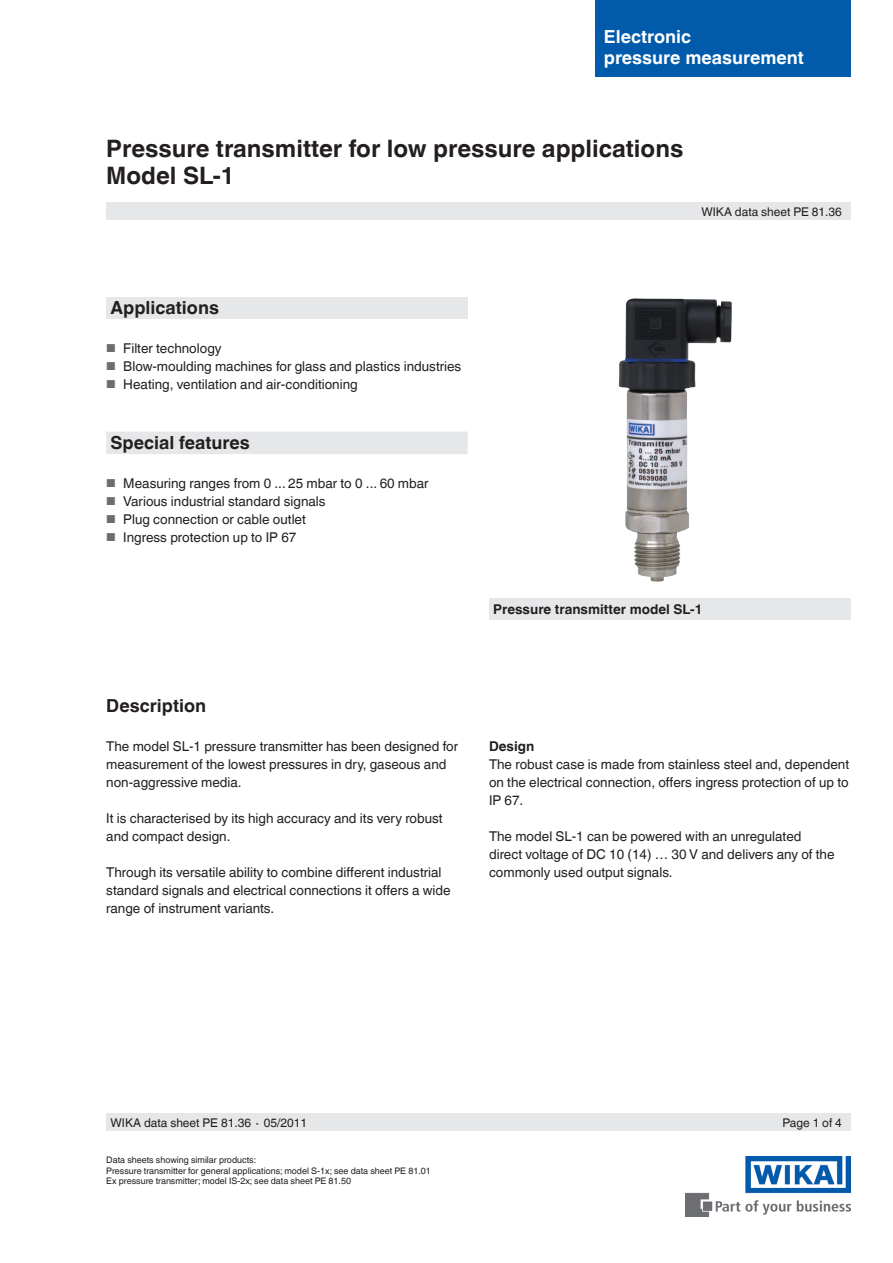
<style>
.page{position:relative;width:893px;height:1263px;background:#fff}
.page>*{position:absolute;margin:0;border:0;box-sizing:border-box;transform-origin:0 0}
.t1{font:700 24px/27px "Helvetica World";color:#231f20}
.t2{font:700 18px "Helvetica World";color:#231f20}
.t3{font:700 18px/21px "Helvetica World";color:#fff}
.t4{font:13.5px/18px "Helvetica World";color:#231f20}
.t5{font:700 13.5px "Helvetica World";color:#231f20}
.t6{font:12px "Helvetica World";color:#231f20}
.t7{font:9px/10.5px "Helvetica World";color:#231f20}
.s1{font-size:11.55px;color:#6c6d70}
</style>
<div class="page">
<div style="left:106px;top:298px;width:362px;height:21px;background:#e6e7e9"></div>
<img style="left:685px;top:1157px;width:165px;height:59px">
<div style="left:106px;top:203px;width:744px;height:17px;background:#e6e7e9"></div>
<div style="left:106px;top:1114px;width:744px;height:17px;background:#e6e7e9"></div>
<div style="left:595px;top:0;width:255px;height:77px;background:#015aaa"></div>
<img style="left:619px;top:298px;width:113px;height:284px">
<div style="left:489px;top:598px;width:361px;height:22px;background:#e6e7e9"></div>
<div style="left:106px;top:432px;width:362px;height:22px;background:#e6e7e9"></div>
<h2 class="t3" style="left:604px;top:26px;width:201px">Electronic<br>pressure measurement</h2>
<h1 class="t1" style="left:106px;top:135px;width:578px">Pressure transmitter for low pressure applications<br>Model SL-1</h1>
<p class="t6" style="left:701px;top:204px;width:142px">WIKA data sheet PE 81.36</p>
<h2 class="t2" style="left:111px;top:297px;width:110px">Applications</h2>
<p class="t4" style="left:106px;top:339px;width:117px"><span class="s1">■</span> Filter technology</p>
<p class="t4" style="left:106px;top:357px;width:357px"><span class="s1">■</span> Blow-moulding machines for glass and plastics industries</p>
<p class="t4" style="left:106px;top:375px;width:253px"><span class="s1">■</span> Heating, ventilation and air-conditioning</p>
<h2 class="t2" style="left:111px;top:432px;width:141px">Special features</h2>
<p class="t4" style="left:106px;top:474px;width:324px"><span class="s1">■</span> Measuring ranges from 0 ... 25 mbar to 0 ... 60 mbar</p>
<p class="t4" style="left:106px;top:492px;width:221px"><span class="s1">■</span> Various industrial standard signals</p>
<p class="t4" style="left:106px;top:510px;width:201px"><span class="s1">■</span> Plug connection or cable outlet</p>
<p class="t4" style="left:106px;top:528px;width:192px"><span class="s1">■</span> Ingress protection up to IP 67</p>
<p class="t5" style="left:493px;top:601px;width:211px">Pressure transmitter model SL-1</p>
<h2 class="t2" style="left:106px;top:695px;width:101px">Description</h2>
<p class="t4" style="left:106px;top:737px;width:353px">The model SL-1 pressure transmitter has been designed for measurement of the lowest pressures in dry, gaseous and non-aggressive media.</p>
<p class="t4" style="left:106px;top:809px;width:338px">It is characterised by its high accuracy and its very robust and compact design.</p>
<p class="t4" style="left:106px;top:863px;width:346px">Through its versatile ability to combine different industrial standard signals and electrical connections it offers a wide range of instrument variants.</p>
<p class="t5" style="left:489px;top:738px;width:47px">Design</p>
<p class="t4" style="left:489px;top:755px;width:362px;text-align:justify">The robust case is made from stainless steel and, dependent on the electrical connection, offers ingress protection of up to IP 67.</p>
<p class="t4" style="left:489px;top:827px;width:347px">The model SL-1 can be powered with an unregulated direct voltage of DC 10 (14) … 30 V and delivers any of the commonly used output signals.</p>
<p class="t6" style="left:111px;top:1115px;width:198px">WIKA data sheet PE 81.36 ∙ 05/2011</p>
<p class="t6" style="left:782px;top:1115px;width:61px">Page 1 of 4</p>
<p class="t7" style="left:106px;top:1155px;width:326px">Data sheets showing similar products:<br>Pressure transmitter for general applications; model S-1x; see data sheet PE 81.01<br>Ex pressure transmitter; model IS-2x; see data sheet PE 81.50</p>
</div>
